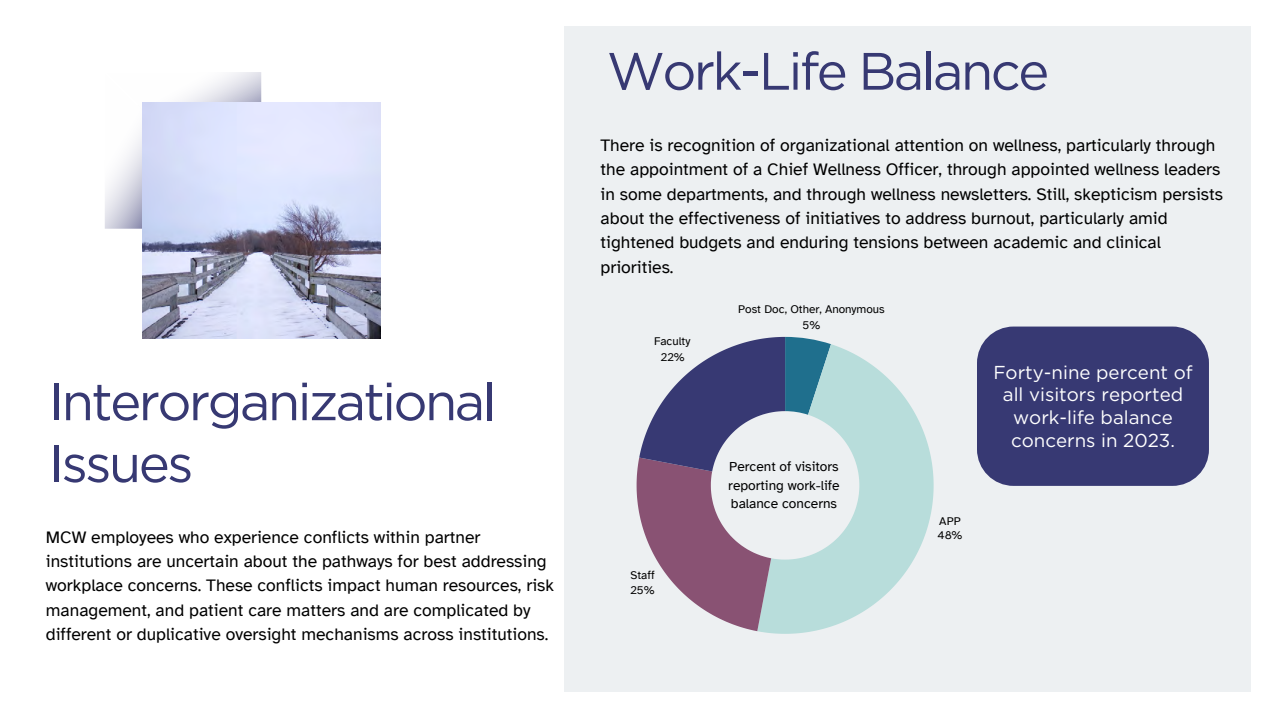
<style>
.page{position:relative;width:1281px;height:720px;background:#fff}
.page>*{position:absolute;margin:0;border:0;box-sizing:border-box;transform-origin:0 0}
.t1{font:52.5px/61.9px "Gotham";letter-spacing:-.05em;color:#373973}
.t2{font:18.75px/22.9px "Gotham";color:#fff;text-align:center}
.t3{font:17.5px/24.4px "Atkinson Hyperlegible";color:#000}
.t4{font:13.75px/18.8px "Atkinson Hyperlegible";color:#000;text-align:justify}
.t5{font:11.75px/16px "Atkinson Hyperlegible";color:#000}
</style>
<div class="page">
<svg style="left:105px;top:72px;width:156px;height:157px"></svg>
<img style="left:142px;top:103px;width:238px;height:236px">
<div style="left:564px;top:26px;width:686px;height:665px;background:#edf0f2"></div>
<div style="left:977px;top:327px;width:232px;height:159px;background:#373973;border-radius:37px"></div>
<svg style="left:757px;top:344px;width:176px;height:290px;fill:#b8dddb"></svg>
<svg style="left:636px;top:337px;width:195px;height:294px"></svg>
<h1 class="t1" style="left:49px;top:370px;width:449px">Interorganizational<br>Issues</h1>
<p class="t3" style="left:46px;top:525px;width:510px">MCW employees who experience conflicts within partner institutions are uncertain about the pathways for best addressing workplace concerns. These conflicts impact human resources, risk management, and patient care matters and are complicated by different or duplicative oversight mechanisms across institutions.</p>
<h1 class="t1" style="left:607px;top:40px;width:444px">Work-Life Balance</h1>
<p class="t3" style="left:600px;top:133px;width:624px">There is recognition of organizational attention on wellness, particularly through the appointment of a Chief Wellness Officer, through appointed wellness leaders in some departments, and through wellness newsletters. Still, skepticism persists about the effectiveness of initiatives to address burnout, particularly amid tightened budgets and enduring tensions between academic and clinical priorities.</p>
<p class="t5" style="left:654px;top:333px;width:38px;text-align:center">Faculty<br>22%</p>
<p class="t5" style="left:738px;top:301px;width:148px;text-align:center">Post Doc, Other, Anonymous<br>5%</p>
<p class="t5" style="left:630px;top:568px;width:26px;line-height:14.5px">Staff<br>25%</p>
<p class="t4" style="left:728px;top:457px;width:113px">Percent of visitors reporting work-life balance concerns</p>
<p class="t5" style="left:937px;top:514px;width:26px;line-height:14px">APP<br>48%</p>
<p class="t2" style="left:993px;top:360px;width:201px">Forty-nine percent of all visitors reported work-life balance concerns in 2023.</p>
</div>
